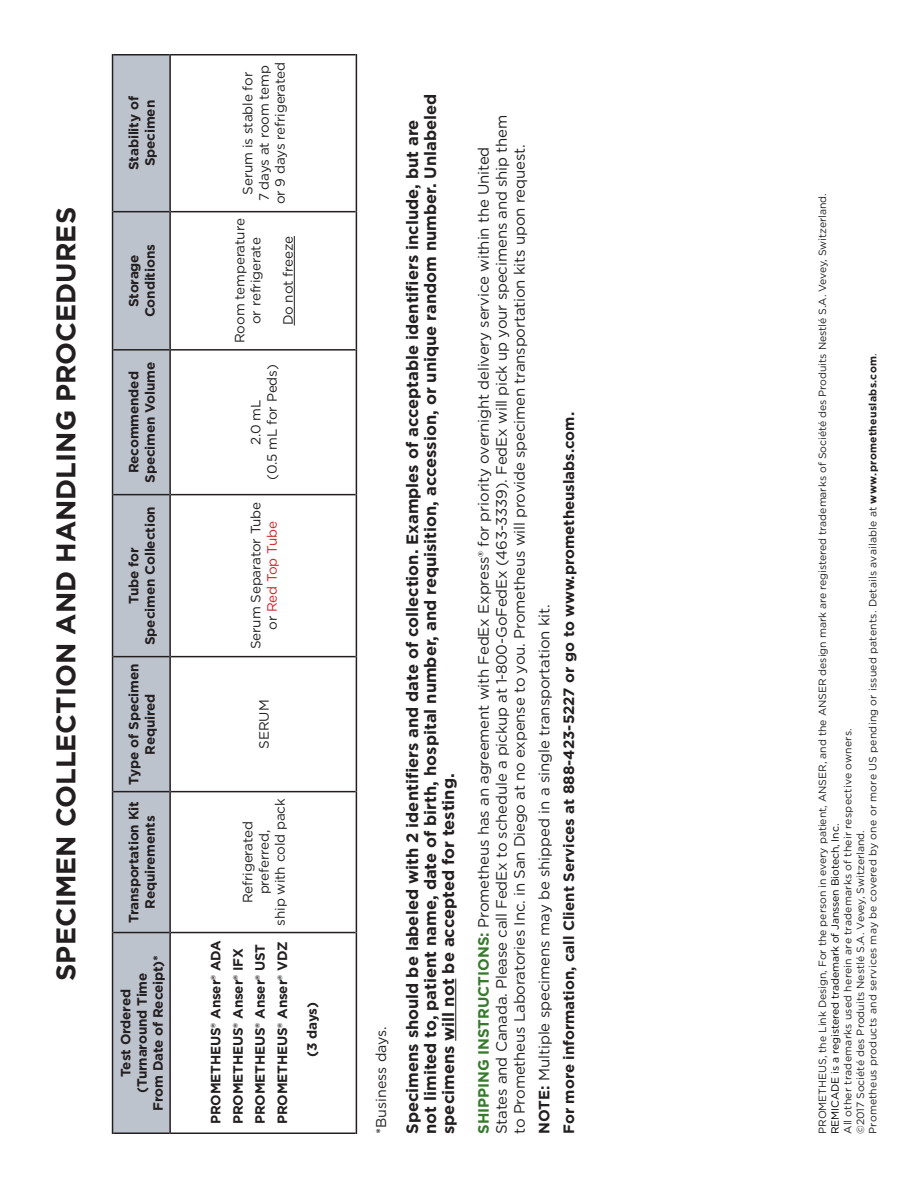
<style>
.page{position:relative;width:918px;height:1188px;background:#fff}
.page>*{position:absolute;margin:0;border:0;box-sizing:border-box;transform-origin:0 0}
.t1{font:700 27px "Gotham";color:#231f20}
.t2{font:700 16.5px/18px "Gotham";color:#231f20}
.t3{font:15px/18px "Gotham";letter-spacing:-.01em;color:#231f20}
.t4{font:700 15px "Gotham";color:#231f20}
.t5{font:14.25px "Gotham";color:#231f20}
.t6{font:700 13.5px/16.2px "Gotham";letter-spacing:-.01em;color:#231f20;text-align:center}
.t7{font:13.5px/16.2px "Gotham";letter-spacing:-.01em;color:#231f20;text-align:center}
.t8{font:13.5px "Gotham";letter-spacing:-.01em;color:#d1232a}
.t9{font:10.5px/12.6px "Gotham";letter-spacing:.02em;color:#231f20}
.t10{font:10.5px/12.6px "Gotham";letter-spacing:-.005em;color:#231f20}
.s1{color:#231f20}
.s2{font-weight:700;color:#357b2b}
.s3{font-weight:700}
.s4{color:#000}
</style>
<div class="page">
<hr style="left:455px;top:979px;width:1px;height:62px;background:#231f20">
<svg style="left:113px;top:56px;width:56px;height:1076px;background:#b1b6c0"></svg>
<hr style="left:112px;top:933px;width:1px;height:201px;background:#231f20">
<hr style="left:113px;top:1132px;width:56px;height:2px;background:#231f20">
<hr style="left:112px;top:792px;width:1px;height:141px;background:#231f20">
<hr style="left:113px;top:932px;width:56px;height:1px;background:#231f20">
<hr style="left:112px;top:657px;width:1px;height:135px;background:#231f20">
<hr style="left:113px;top:791px;width:56px;height:1px;background:#231f20">
<hr style="left:112px;top:495px;width:1px;height:162px;background:#231f20">
<hr style="left:113px;top:656px;width:56px;height:1px;background:#231f20">
<hr style="left:112px;top:350px;width:1px;height:145px;background:#231f20">
<hr style="left:113px;top:494px;width:56px;height:1px;background:#231f20">
<hr style="left:112px;top:212px;width:1px;height:138px;background:#231f20">
<hr style="left:113px;top:349px;width:56px;height:2px;background:#231f20">
<hr style="left:112px;top:54px;width:1px;height:158px;background:#231f20">
<hr style="left:113px;top:211px;width:56px;height:1px;background:#231f20">
<hr style="left:113px;top:54px;width:56px;height:2px;background:#231f20">
<hr style="left:169px;top:933px;width:2px;height:201px;background:#231f20">
<hr style="left:171px;top:1132px;width:185px;height:2px;background:#231f20">
<hr style="left:169px;top:792px;width:2px;height:141px;background:#231f20">
<hr style="left:171px;top:932px;width:185px;height:1px;background:#231f20">
<hr style="left:169px;top:657px;width:2px;height:135px;background:#231f20">
<hr style="left:171px;top:791px;width:185px;height:1px;background:#231f20">
<hr style="left:169px;top:495px;width:2px;height:162px;background:#231f20">
<hr style="left:171px;top:656px;width:185px;height:1px;background:#231f20">
<hr style="left:169px;top:350px;width:2px;height:145px;background:#231f20">
<hr style="left:171px;top:494px;width:185px;height:1px;background:#231f20">
<hr style="left:169px;top:212px;width:2px;height:138px;background:#231f20">
<hr style="left:171px;top:349px;width:185px;height:2px;background:#231f20">
<hr style="left:169px;top:54px;width:2px;height:158px;background:#231f20">
<hr style="left:171px;top:211px;width:185px;height:1px;background:#231f20">
<hr style="left:171px;top:54px;width:185px;height:2px;background:#231f20">
<hr style="left:356px;top:933px;width:1px;height:201px;background:#231f20">
<hr style="left:356px;top:792px;width:1px;height:141px;background:#231f20">
<hr style="left:356px;top:657px;width:1px;height:135px;background:#231f20">
<hr style="left:356px;top:495px;width:1px;height:162px;background:#231f20">
<hr style="left:356px;top:350px;width:1px;height:145px;background:#231f20">
<hr style="left:356px;top:212px;width:1px;height:138px;background:#231f20">
<hr style="left:356px;top:54px;width:1px;height:158px;background:#231f20">
<hr style="left:294px;top:236px;width:1px;height:89px;background:#231f20">
<p class="t1" style="left:48px;top:981px;width:775px;rotate:-90deg">SPECIMEN COLLECTION AND HANDLING PROCEDURES</p>
<p class="t6" style="left:126px;top:170px;width:75px;text-align:left;rotate:-90deg">Stability of<br>Specimen</p>
<p class="t6" style="left:126px;top:317px;width:75px;rotate:-90deg">Storage<br>Conditions</p>
<p class="t6" style="left:126px;top:483px;width:123px;rotate:-90deg">Recommended<br>Specimen Volume</p>
<p class="t6" style="left:126px;top:645px;width:140px;rotate:-90deg">Tube for<br>Specimen Collection</p>
<p class="t6" style="left:126px;top:785px;width:123px;rotate:-90deg">Type of Specimen<br>Required</p>
<p class="t6" style="left:126px;top:923px;width:124px;rotate:-90deg">Transportation Kit<br>Requirements</p>
<p class="t6" style="left:150px;top:1111px;width:157px;rotate:-90deg">From Date of Receipt)*</p>
<p class="t6" style="left:134px;top:1093px;width:122px;rotate:-90deg">(Turnaround Time</p>
<p class="t6" style="left:118px;top:1077px;width:89px;rotate:-90deg">Test Ordered</p>
<p class="t7" style="left:239px;top:201px;width:138px;rotate:-90deg">Serum is stable for<br>7 days at room temp</p>
<p class="t7" style="left:272px;top:204px;width:144px;rotate:-90deg">or 9 days refrigerated</p>
<p class="t7" style="left:231px;top:343px;width:126px;rotate:-90deg">Room temperature or refrigerate</p>
<p class="t7" style="left:280px;top:325px;width:91px;rotate:-90deg">Do not freeze</p>
<p class="t7" style="left:264px;top:480px;width:117px;rotate:-90deg">(0.5 mL for Peds)</p>
<p class="t7" style="left:247px;top:445px;width:47px;rotate:-90deg">2.0 mL</p>
<p class="t7" style="left:247px;top:649px;width:149px;rotate:-90deg">Serum Separator Tube</p>
<p class="t8" style="left:263px;top:630px;width:110px;rotate:-90deg"><span class="s1">or</span> Red Top Tube</p>
<p class="t7" style="left:256px;top:749px;width:50px;rotate:-90deg">SERUM</p>
<p class="t7" style="left:272px;top:926px;width:129px;rotate:-90deg">ship with cold pack</p>
<p class="t7" style="left:239px;top:903px;width:84px;rotate:-90deg">Refrigerated preferred,</p>
<p class="t6" style="left:205px;top:1124px;width:186px;line-height:22.2px;text-align:left;rotate:-90deg">PROMETHEUS® Anser® ADA<br>PROMETHEUS® Anser® IFX<br>PROMETHEUS® Anser® UST<br>PROMETHEUS® Anser® VDZ</p>
<p class="t6" style="left:304px;top:1057px;width:56px;rotate:-90deg">(3 days)</p>
<p class="t5" style="left:372px;top:1134px;width:109px;rotate:-90deg">*Business days.</p>
<p class="t2" style="left:403px;top:1134px;width:1042px;rotate:-90deg">Specimens should be labeled with 2 identifiers and date of collection. Examples of acceptable identifiers include, but are not limited to, patient name, date of birth, hospital number, and requisition, accession, or unique random number. Unlabeled specimens will not be accepted for testing.</p>
<p class="t3" style="left:474px;top:1134px;width:1021px;rotate:-90deg"><span class="s2">SHIPPING INSTRUCTIONS:</span> Prometheus has an agreement with FedEx Express® for priority overnight delivery service within the United<br>States and Canada. Please call FedEx to schedule a pickup at 1-800-GoFedEx (463-3339). FedEx will pick up your specimens and ship them to Prometheus Laboratories Inc. in San Diego at no expense to you. Prometheus will provide specimen transportation kits upon request.</p>
<p class="t3" style="left:535px;top:1134px;width:532px;rotate:-90deg"><span class="s3">NOTE:</span> Multiple specimens may be shipped in a single transportation kit.</p>
<p class="t4" style="left:559px;top:1134px;width:723px;rotate:-90deg">For more information, call Client Services at 888-423-5227 or go to www.prometheuslabs.com.</p>
<p class="t10" style="left:816px;top:1134px;width:942px;rotate:-90deg">PROMETHEUS, the Link Design, For the person in every patient, ANSER, and the ANSER design mark are registered trademarks of Société des Produits Nestlé S.A. Vevey, Switzerland.<br><span class="s4">REMICADE is a registered trademark of Janssen Biotech, Inc.</span></p>
<p class="t9" style="left:841px;top:1134px;width:782px;rotate:-90deg">All other trademarks used herein are trademarks of their respective owners.<br>©2017 Société des Produits Nestlé S.A. Vevey, Switzerland.<br>Prometheus products and services may be covered by one or more US pending or issued patents. Details available at <span class="s3">www.prometheuslabs.com</span>.</p>
</div>
